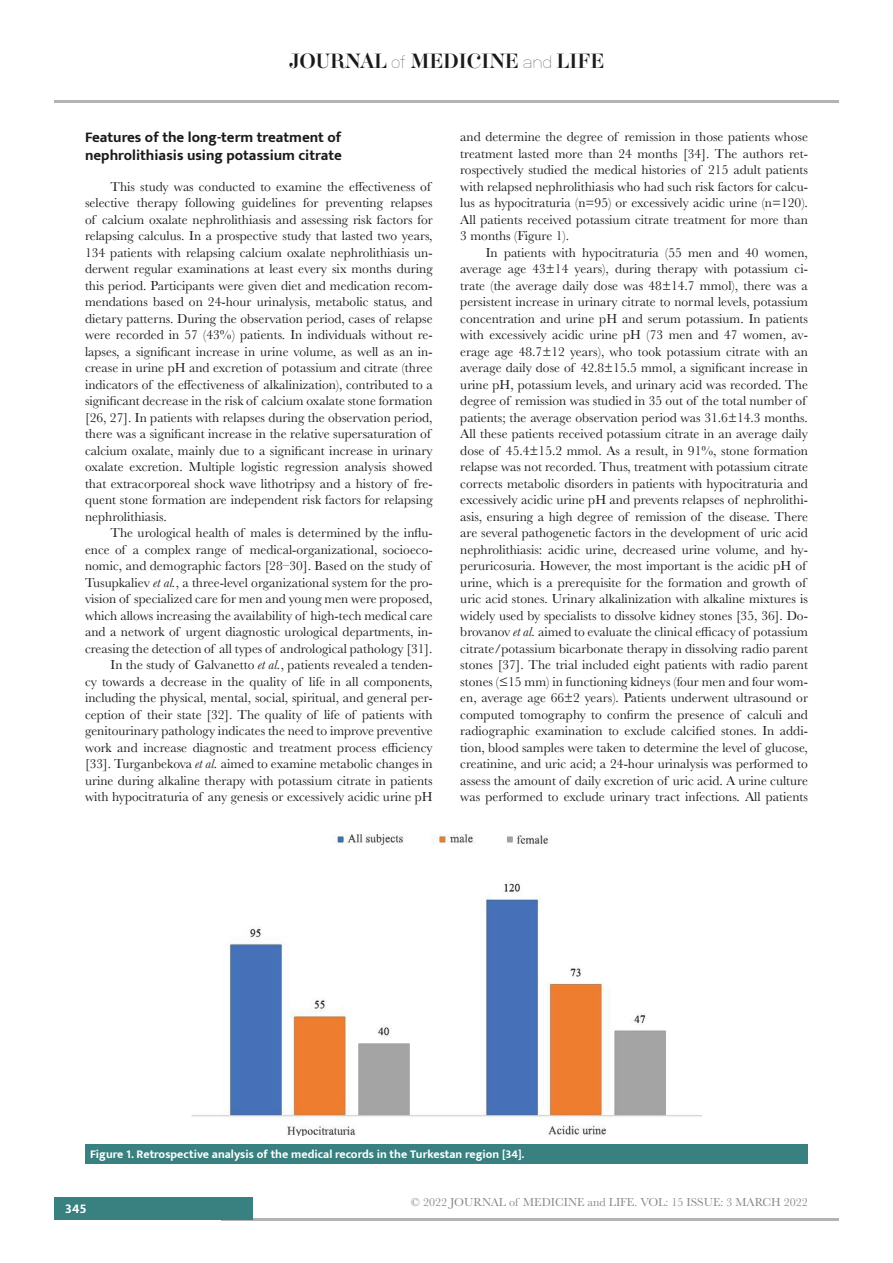
<style>
.page{position:relative;width:893px;height:1263px;background:#fff}
.page>*{position:absolute;margin:0;border:0;box-sizing:border-box;transform-origin:0 0}
.t1{font:18px "Aker Brygge Display";color:#1a1a19}
.titlu_3{font:700 15px/18px "Mukta";color:#1a1a19}
.text{font:13.5px/16.5px "Baskerville";color:#1a1a19}
.t2{font:700 13.5px "Mukta";color:#fff}
.legenda_tabel{font:700 12px "Mukta";color:#fff}
.t3{font:12px "Baskerville";color:#888787}
.s1{font-family:"Neubau Grotesk Lei"}
.s2{font-style:italic}
</style>
<div class="page">
<hr style="left:221px;top:1218px;width:618px;height:2px;background:#b2b3b2">
<div style="left:54px;top:1198px;width:198px;height:22px;background:#398080"></div>
<hr style="left:54px;top:100px;width:785px;height:2px;background:#b2b3b2">
<img style="left:191px;top:834px;width:511px;height:302px">
<div style="left:85px;top:1144px;width:723px;height:20px;background:#398080"></div>
<h1 class="t1" style="left:289px;top:49px;width:317px">JOURNAL <span class="s1">of</span> MEDICINE <span class="s1">and</span> LIFE</h1>
<p class="titlu_3" style="left:85px;top:127px;width:258px">Features of the long-term treatment of nephrolithiasis using potassium citrate</p>
<p class="text" style="left:85px;top:178px;width:349px;text-indent:26px">This study was conducted to examine the effectiveness of selective therapy following guidelines for preventing relapses of calcium oxalate nephrolithiasis and assessing risk factors for relapsing calculus. In a prospective study that lasted two years, 134 patients with relapsing calcium oxalate nephrolithiasis un&shy;derwent regular examinations at least every six months during this period. Participants were given diet and medication recom&shy;mendations based on 24-hour urinalysis, metabolic status, and dietary patterns. During the observation period, cases of relapse were recorded in 57 (43%) patients. In individuals without re&shy;lapses, a significant increase in urine volume, as well as an in&shy;crease in urine pH and excretion of potassium and citrate (three indicators of the effectiveness of alkalinization), contributed to a significant decrease in the risk of calcium oxalate stone formation [26, 27]. In patients with relapses during the observation period, there was a significant increase in the relative supersaturation of calcium oxalate, mainly due to a significant increase in urinary oxalate excretion. Multiple logistic regression analysis showed that extracorporeal shock wave lithotripsy and a history of fre&shy;quent stone formation are independent risk factors for relapsing nephrolithiasis.</p>
<p class="text" style="left:85px;top:525px;width:349px;text-indent:26px">The urological health of males is determined by the influ&shy;ence of a complex range of medical-organizational, socioeco&shy;nomic, and demographic factors [28–30]. Based on the study of Tusupkaliev <span class="s2">et al.</span>, a three-level organizational system for the pro&shy;vision of specialized care for men and young men were proposed, which allows increasing the availability of high-tech medical care and a network of urgent diagnostic urological departments, in&shy;creasing the detection of all types of andrological pathology [31].</p>
<p class="text" style="left:85px;top:657px;width:349px;text-align:justify;text-indent:26px">In the study of Galvanetto <span class="s2">et al.</span>, patients revealed a tenden&shy;cy towards a decrease in the quality of life in all components, including the physical, mental, social, spiritual, and general per&shy;ception of their state [32]. The quality of life of patients with genitourinary pathology indicates the need to improve preventive work and increase diagnostic and treatment process efficiency [33]. Turganbekova <span class="s2">et al.</span> aimed to examine metabolic changes in urine during alkaline therapy with potassium citrate in patients with hypocitraturia of any genesis or excessively acidic urine pH</p>
<p class="text" style="left:460px;top:129px;width:349px;text-align:justify">and determine the degree of remission in those patients whose treatment lasted more than 24 months [34]. The authors ret&shy;rospectively studied the medical histories of 215 adult patients with relapsed nephrolithiasis who had such risk factors for calcu&shy;lus as hypocitraturia (n=95) or excessively acidic urine (n=120).<br>All patients received potassium citrate treatment for more than 3 months (Figure 1).</p>
<p class="text" style="left:460px;top:244px;width:349px;text-indent:26px">In patients with hypocitraturia (55 men and 40 women, average age 43±14 years), during therapy with potassium ci&shy;trate (the average daily dose was 48±14.7 mmol), there was a persistent increase in urinary citrate to normal levels, potassium concentration and urine pH and serum potassium. In patients with excessively acidic urine pH (73 men and 47 women, av&shy;erage age 48.7±12 years), who took potassium citrate with an average daily dose of 42.8±15.5 mmol, a significant increase in urine pH, potassium levels, and urinary acid was recorded. The degree of remission was studied in 35 out of the total number of patients; the average observation period was 31.6±14.3 months.<br>All these patients received potassium citrate in an average daily dose of 45.4±15.2 mmol. As a result, in 91%, stone formation relapse was not recorded. Thus, treatment with potassium citrate corrects metabolic disorders in patients with hypocitraturia and excessively acidic urine pH and prevents relapses of nephrolithi&shy;asis, ensuring a high degree of remission of the disease. There are several pathogenetic factors in the development of uric acid nephrolithiasis: acidic urine, decreased urine volume, and hy&shy;peruricosuria. However, the most important is the acidic pH of urine, which is a prerequisite for the formation and growth of uric acid stones. Urinary alkalinization with alkaline mixtures is widely used by specialists to dissolve kidney stones [35, 36]. Do&shy;brovanov <span class="s2">et al.</span> aimed to evaluate the clinical efficacy of potassium citrate/potassium bicarbonate therapy in dissolving radio parent stones [37]. The trial included eight patients with radio parent stones (≤15 mm) in functioning kidneys (four men and four wom&shy;en, average age 66±2 years). Patients underwent ultrasound or computed tomography to confirm the presence of calculi and radiographic examination to exclude calcified stones. In addi&shy;tion, blood samples were taken to determine the level of glucose, creatinine, and uric acid; a 24-hour urinalysis was performed to assess the amount of daily excretion of uric acid. A urine culture was performed to exclude urinary tract infections. All patients</p>
<p class="legenda_tabel" style="left:90px;top:1147px;width:436px">Figure 1. Retrospective analysis of the medical records in the Turkestan region [34].</p>
<p class="t2" style="left:65px;top:1200px;width:23px">345</p>
<p class="t3" style="left:411px;top:1195px;width:398px">© 2022 JOURNAL of MEDICINE and LIFE. VOL: 15 ISSUE: 3 MARCH 2022</p>
</div>
